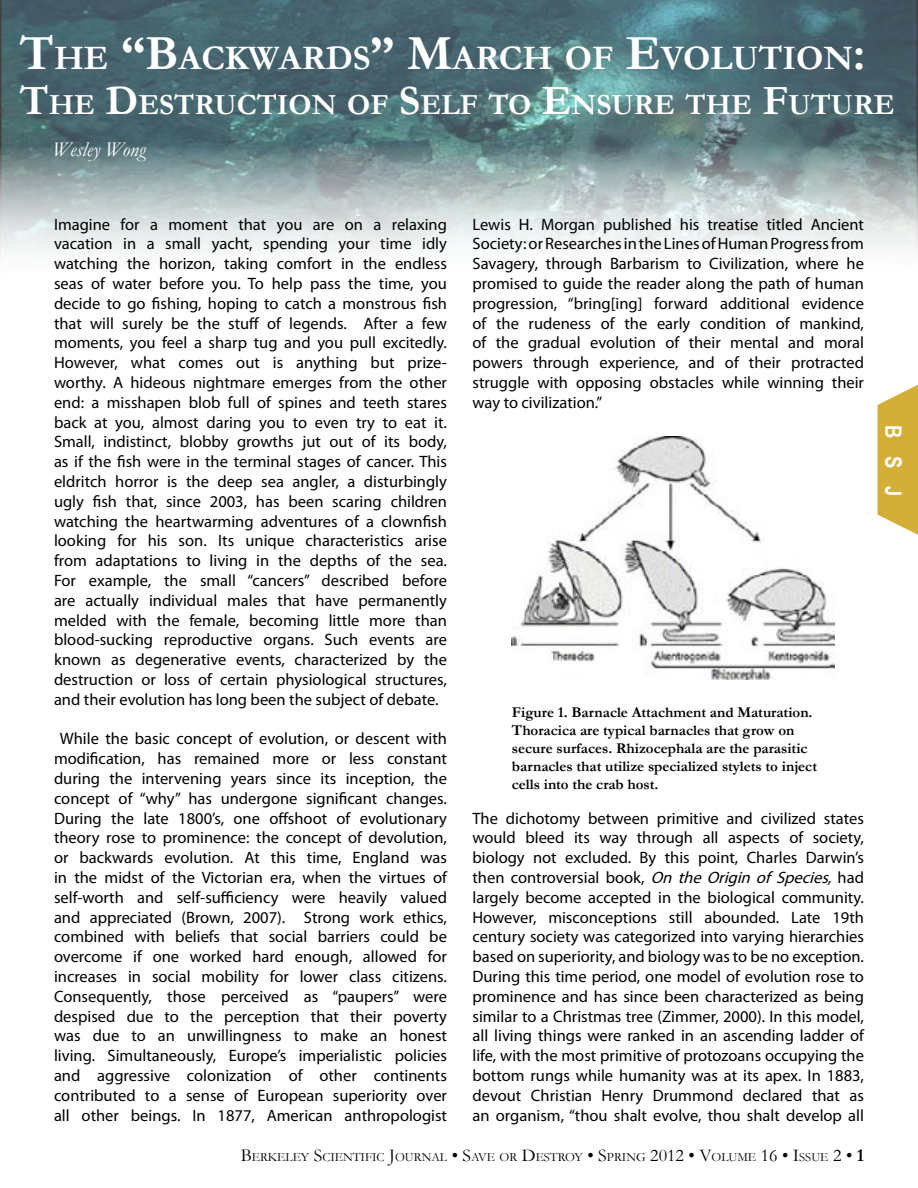
<style>
.page{position:relative;width:918px;height:1188px;background:#fff}
.page>*{position:absolute;margin:0;border:0;box-sizing:border-box;transform-origin:0 0}
.t1{font:700 34.65px "Garamond";color:#fff}
.t2{font:700 29.4px "Garamond";color:#fff}
.t3{font:700 22.5px "Arial Narrow";color:#fffffe}
.t4{font:italic 21px "Garamond";color:#fff}
.t5{font:16.5px/19.8px "Myriad Pro";color:#000;text-align:justify}
.t6{font:700 15px/18px "Garamond";color:#000}
.t7{font:12.6px "Garamond";color:#000}
.s1{font-size:49.5px}
.s2{font-size:42px}
.s3{font-style:italic}
.s4{font-size:18px}
.s5{font-weight:700;font-size:18px}
</style>
<div class="page">
<svg style="left:0;top:0;width:918px;height:254px;background:#7a9297"></svg>
<svg style="left:878px;top:385px;width:40px;height:150px;background:#d9b951"></svg>
<img style="left:512px;top:436px;width:322px;height:243px">
<h1 class="t1" style="left:20px;top:35px;width:847px"><span class="s1">T</span>HE <span class="s1">“B</span>ACKWARDS<span class="s1">” M</span>ARCH OF <span class="s1">E</span>VOLUTION<span class="s1">:</span></h1>
<h2 class="t2" style="left:20px;top:85px;width:876px"><span class="s2">T</span>HE <span class="s2">D</span>ESTRUCTION OF <span class="s2">S</span>ELF TO <span class="s2">E</span>NSURE THE <span class="s2">F</span>UTURE</h2>
<p class="t4" style="left:52px;top:135px;width:95px">Wesley Wong</p>
<p class="t5" style="left:54px;top:214px;width:395px">Imagine for a moment that you are on a relaxing vacation in a small yacht, spending your time idly watching the horizon, taking comfort in the endless seas of water before you. To help pass the time, you decide to go fishing, hoping to catch a monstrous fish that will surely be the stuff of legends. After a few moments, you feel a sharp tug and you pull excitedly.<br>However, what comes out is anything but prize&shy;worthy. A hideous nightmare emerges from the other end: a misshapen blob full of spines and teeth stares back at you, almost daring you to even try to eat it.<br>Small, indistinct, blobby growths jut out of its body, as if the fish were in the terminal stages of cancer. This eldritch horror is the deep sea angler, a disturbingly ugly fish that, since 2003, has been scaring children watching the heartwarming adventures of a clownfish looking for his son. Its unique characteristics arise from adaptations to living in the depths of the sea.<br>For example, the small “cancers” described before are actually individual males that have permanently melded with the female, becoming little more than blood-sucking reproductive organs. Such events are known as degenerative events, characterized by the destruction or loss of certain physiological structures, and their evolution has long been the subject of debate.</p>
<p class="t5" style="left:54px;top:729px;width:395px;text-align:center">While the basic concept of evolution, or descent with modification, has remained more or less constant during the intervening years since its inception, the concept of “why” has undergone significant changes.<br>During the late 1800’s, one offshoot of evolutionary theory rose to prominence: the concept of devolution, or backwards evolution. At this time, England was in the midst of the Victorian era, when the virtues of self-worth and self-sufficiency were heavily valued and appreciated (Brown, 2007). Strong work ethics, combined with beliefs that social barriers could be overcome if one worked hard enough, allowed for increases in social mobility for lower class citizens.<br>Consequently, those perceived as “paupers” were despised due to the perception that their poverty was due to an unwillingness to make an honest living. Simultaneously, Europe’s imperialistic policies and aggressive colonization of other continents contributed to a sense of European superiority over all other beings. In 1877, American anthropologist</p>
<p class="t5" style="left:473px;top:214px;width:393px">Lewis H. Morgan published his treatise titled Ancient Society: or Researches in the Lines of Human Progress from Savagery, through Barbarism to Civilization, where he promised to guide the reader along the path of human progression, “bring[ing] forward additional evidence of the rudeness of the early condition of mankind, of the gradual evolution of their mental and moral powers through experience, and of their protracted struggle with opposing obstacles while winning their way to civilization.”</p>
<p class="t6" style="left:512px;top:703px;width:307px">Figure 1. Barnacle Attachment and Maturation.<br>Thoracica are typical barnacles that grow on secure surfaces. Rhizocephala are the parasitic barnacles that utilize specialized stylets to inject cells into the crab host.</p>
<p class="t5" style="left:473px;top:808px;width:393px">The dichotomy between primitive and civilized states would bleed its way through all aspects of society, biology not excluded. By this point, Charles Darwin’s then controversial book, <span class="s3">OntheOriginofSpecies,</span> had largely become accepted in the biological community.<br>However, misconceptions still abounded. Late 19th century society was categorized into varying hierarchies based on superiority, and biology was to be no exception.<br>During this time period, one model of evolution rose to prominence and has since been characterized as being similar to a Christmas tree (Zimmer, 2000). In this model, all living things were ranked in an ascending ladder of life, with the most primitive of protozoans occupying the bottom rungs while humanity was at its apex. In 1883, devout Christian Henry Drummond declared that as an organism, “thou shalt evolve, thou shalt develop all</p>
<p class="t7" style="left:241px;top:1149px;width:625px"><span class="s4">B</span>ERKELEY <span class="s4">S</span>CIENTIFIC <span class="s4">J</span>OURNAL <span class="s4">• S</span>AVE OR <span class="s4">D</span>ESTROY <span class="s4">• S</span>PRING <span class="s4">2012 • V</span>OLUME <span class="s4">16 • I</span>SSUE <span class="s4">2 •</span> <span class="s5">1</span></p>
<h3 class="t3" style="left:910px;top:424px;width:73px;rotate:90deg">BSJ</h3>
</div>
